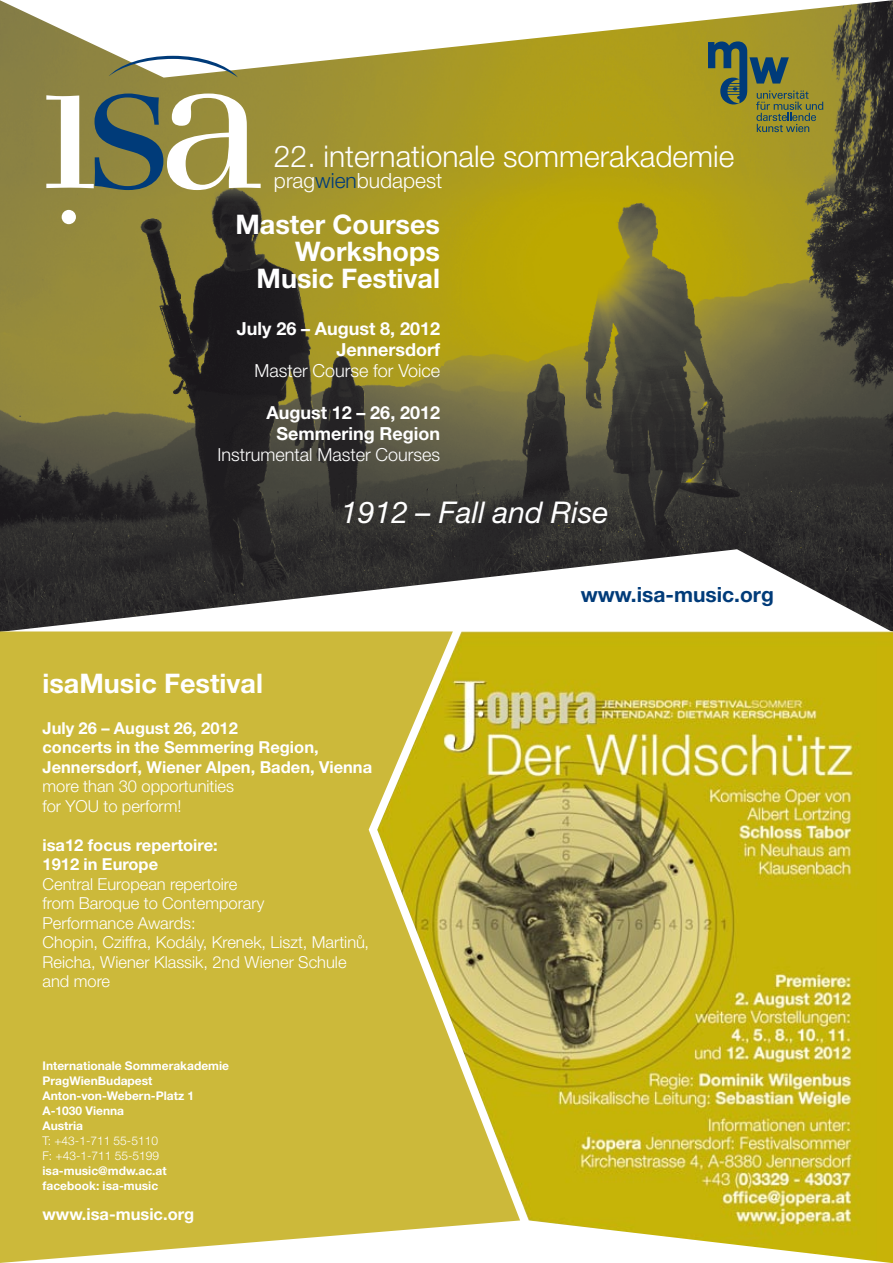
<style>
.page{position:relative;width:893px;height:1263px;background:#fff}
.page>*{position:absolute;margin:0;border:0;box-sizing:border-box;transform-origin:0 0}
.t1{font:300 30px "Helvetica Neue LT Std";color:#fff}
.t2{font:italic 30px "Helvetica Neue LT Std";color:#fff}
.t3{font:700 27px/27px "Helvetica Neue LT Std";color:#fff;text-align:right}
.t4{font:700 21px "Helvetica Neue LT Std";color:#003b79}
.t5{font:300 21px "Helvetica Neue LT Std";color:#fff}
.t6{font:700 18px/21px "Helvetica Neue LT Std";color:#fff;text-align:right}
.t7{font:300 18px "Helvetica Neue LT Std";color:#fff}
.t8{font:300 16.5px/19.5px "Helvetica Neue LT Std";color:#fff}
.t9{font:700 16.5px/19.5px "Helvetica Neue LT Std";color:#fff}
.t10{font:700 12px/15px "Helvetica Neue LT Std";color:#fff}
.t11{font:300 12px/15px "Helvetica Neue LT Std";color:#fff}
.s1{color:#003b79}
</style>
<div class="page">
<img style="left:0;top:78px;width:893px;height:471px">
<svg style="left:0;top:0;width:893px;height:78px"></svg>
<svg style="left:0;top:549px;width:893px;height:82px"></svg>
<svg style="left:708px;top:41px;width:115px;height:91px;background:#7f813a"></svg>
<svg style="left:108px;top:56px;width:130px;height:21px"></svg>
<svg style="left:46px;top:94px;width:215px;height:96px"></svg>
<div style="left:62px;top:210px;width:14px;height:14px;background:#fff;border-radius:50%"></div>
<img style="left:520px;top:631px;width:373px;height:632px">
<svg style="left:0;top:631px;width:520px;height:632px;background:#ccbb42"></svg>
<h1 class="t1" style="left:274px;top:138px;width:462px">22. internationale sommerakademie</h1>
<p class="t5" style="left:274px;top:167px;width:170px">prag<span class="s1">wien</span>budapest</p>
<h2 class="t3" style="left:235px;top:210px;width:206px">Master Courses<br>Workshops<br>Music Festival</h2>
<p class="t6" style="left:237px;top:317px;width:205px">July 26 – August 8, 2012<br>Jennersdorf</p>
<p class="t7" style="left:254px;top:359px;width:187px">Master Course for Voice</p>
<p class="t6" style="left:266px;top:401px;width:175px;text-align:center">August 12 – 26, 2012<br>Semmering Region</p>
<p class="t7" style="left:218px;top:443px;width:224px">Instrumental Master Courses</p>
<h1 class="t2" style="left:341px;top:494px;width:269px">1912 – Fall and Rise</h1>
<h2 class="t3" style="left:43px;top:669px;width:222px">isaMusic Festival</h2>
<p class="t9" style="left:43px;top:718px;width:331px">July 26 – August 26, 2012<br>concerts in the Semmering Region,<br>Jennersdorf, Wiener Alpen, Baden, Vienna</p>
<p class="t8" style="left:43px;top:776px;width:193px">more than 30 opportunities for YOU to perform!</p>
<p class="t9" style="left:43px;top:835px;width:177px">isa12 focus repertoire:<br>1912 in Europe</p>
<p class="t8" style="left:43px;top:874px;width:328px">Central European repertoire<br>from Baroque to Contemporary<br>Performance Awards:<br>Chopin, Cziffra, Kodály, Krenek, Liszt, Martinu˚ ,<br>Reicha, Wiener Klassik, 2nd Wiener Schule and more</p>
<p class="t10" style="left:43px;top:1058px;width:188px">Internationale Sommerakademie<br>PragWienBudapest<br>Anton-von-Webern-Platz 1<br>A-1030 Vienna<br>Austria</p>
<p class="t11" style="left:43px;top:1133px;width:118px">T: +43-1-711 55-5110<br>F: +43-1-711 55-5199</p>
<p class="t10" style="left:43px;top:1163px;width:126px">isa-music@mdw.ac.at facebook: isa-music</p>
<p class="t9" style="left:43px;top:1204px;width:153px">www.isa-music.org</p>
<p class="t4" style="left:581px;top:581px;width:195px">www.isa-music.org</p>
</div>
